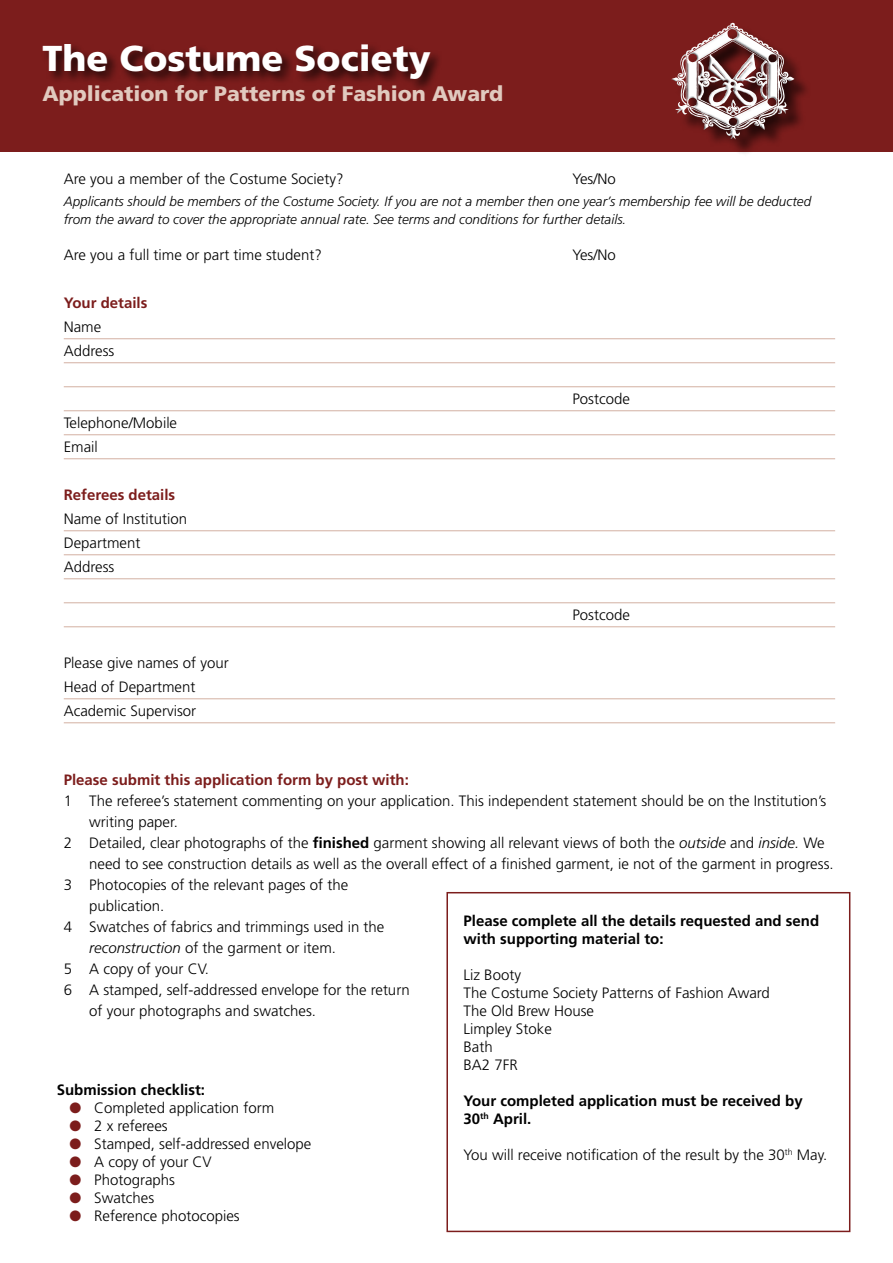
<style>
.page{position:relative;width:893px;height:1263px;background:#fff}
.page>*{position:absolute;margin:0;border:0;box-sizing:border-box;transform-origin:0 0}
.t1{font:900 36px "Frutiger";color:#fff}
.t2{font:900 21px "Frutiger";color:#e1cabf}
.t3{font:300 15px/24px "Frutiger";color:#000}
.t4{font:700 15px/18px "Frutiger";color:#000}
.t5{font:700 15px "Frutiger";color:#7c1d1c}
.t6{font:italic 300 13.5px/18px "Frutiger";color:#000}
.s1{font-weight:700}
.s2{font-style:italic}
.s3{color:#7c1d1c}
</style>
<div class="page">
<div style="left:0;top:0;width:893px;height:151px;background:#7c1d1c"></div>
<div style="left:446px;top:892px;width:404px;height:340px;border:2px solid #7c1d1c"></div>
<hr style="left:64px;top:338px;width:771px;height:1px;background:#d3b0a2">
<hr style="left:64px;top:362px;width:771px;height:1px;background:#d3b0a2">
<hr style="left:64px;top:386px;width:771px;height:1px;background:#d3b0a2">
<hr style="left:64px;top:410px;width:771px;height:1px;background:#d3b0a2">
<hr style="left:64px;top:434px;width:771px;height:1px;background:#d3b0a2">
<hr style="left:64px;top:458px;width:771px;height:1px;background:#d3b0a2">
<hr style="left:64px;top:530px;width:771px;height:1px;background:#d3b0a2">
<hr style="left:64px;top:554px;width:771px;height:1px;background:#d3b0a2">
<hr style="left:64px;top:578px;width:771px;height:1px;background:#d3b0a2">
<hr style="left:64px;top:602px;width:771px;height:1px;background:#d3b0a2">
<hr style="left:64px;top:626px;width:771px;height:1px;background:#d3b0a2">
<hr style="left:64px;top:698px;width:771px;height:1px;background:#d3b0a2">
<hr style="left:64px;top:722px;width:771px;height:1px;background:#d3b0a2">
<div style="left:674px;top:25px;width:136px;height:131px;background:#000;opacity:.75"></div>
<img style="left:671px;top:25px;width:59px;height:88px">
<div style="left:41px;top:42px;width:403px;height:51px;background:#000;opacity:.75"></div>
<h1 class="t1" style="left:43px;top:36px;width:390px">The Costume Society</h1>
<h2 class="t2" style="left:43px;top:81px;width:462px">Application for Patterns of Fashion Award</h2>
<p class="t3" style="left:64px;top:167px;width:281px">Are you a member of the Costume Society?</p>
<p class="t3" style="left:572px;top:167px;width:45px">Yes/No</p>
<p class="t6" style="left:64px;top:192px;width:749px">Applicants should be members of the Costume Society. If you are not a member then one year’s membership fee will be deducted from the award to cover the appropriate annual rate. See terms and conditions for further details.</p>
<p class="t3" style="left:64px;top:243px;width:260px">Are you a full time or part time student?</p>
<p class="t3" style="left:572px;top:243px;width:45px">Yes/No</p>
<p class="t5" style="left:64px;top:294px;width:85px">Your details</p>
<p class="t3" style="left:64px;top:315px;width:52px">Name<br>Address</p>
<p class="t3" style="left:572px;top:387px;width:59px">Postcode</p>
<p class="t3" style="left:64px;top:411px;width:115px">Telephone/Mobile<br>Email</p>
<p class="t5" style="left:64px;top:486px;width:113px">Referees details</p>
<p class="t3" style="left:64px;top:507px;width:125px">Name of Institution<br>Department<br>Address</p>
<p class="t3" style="left:572px;top:603px;width:59px">Postcode</p>
<p class="t3" style="left:64px;top:651px;width:167px">Please give names of your<br>Head of Department<br>Academic Supervisor</p>
<p class="t5" style="left:64px;top:771px;width:347px">Please submit this application form by post with:</p>
<p class="t3" style="left:64px;top:789px;width:764px">1 The referee’s statement commenting on your application. This independent statement should be on the Institution’s</p>
<p class="t3" style="left:89px;top:810px;width:90px">writing paper.</p>
<p class="t3" style="left:64px;top:831px;width:762px">2 Detailed, clear photographs of the <span class="s1">finished</span> garment showing all relevant views of both the <span class="s2">outside</span> and <span class="s2">inside.</span> We</p>
<p class="t3" style="left:89px;top:852px;width:746px">need to see construction details as well as the overall effect of a finished garment, ie not of the garment in progress.</p>
<p class="t3" style="left:64px;top:873px;width:286px">3 Photocopies of the relevant pages of the</p>
<p class="t3" style="left:89px;top:894px;width:77px">publication.</p>
<p class="t3" style="left:64px;top:915px;width:322px">4 Swatches of fabrics and trimmings used in the</p>
<p class="t3" style="left:89px;top:936px;width:248px"><span class="s2">reconstruction</span> of the garment or item.</p>
<p class="t3" style="left:64px;top:957px;width:147px">5 A copy of your CV.</p>
<p class="t3" style="left:64px;top:978px;width:348px">6 A stamped, self-addressed envelope for the return</p>
<p class="t3" style="left:89px;top:999px;width:228px">of your photographs and swatches.</p>
<p class="t4" style="left:463px;top:911px;width:357px">Please complete all the details requested and send with supporting material to:</p>
<p class="t3" style="left:463px;top:966px;width:308px;line-height:18px">Liz Booty<br>The Costume Society Patterns of Fashion Award<br>The Old Brew House<br>Limpley Stoke<br>Bath<br>BA2 7FR</p>
<p class="t4" style="left:463px;top:1091px;width:341px">Your completed application must be received by<br>30<sup>th</sup> April.</p>
<p class="t3" style="left:463px;top:1143px;width:365px">You will receive notification of the result by the 30<sup>th</sup> May.</p>
<p class="t4" style="left:57px;top:1081px;width:150px">Submission checklist:</p>
<p class="t3" style="left:69px;top:1096px;width:206px"><span class="s3">●</span> Completed application form</p>
<p class="t3" style="left:69px;top:1114px;width:100px"><span class="s3">●</span> 2 x referees</p>
<p class="t3" style="left:69px;top:1132px;width:244px"><span class="s3">●</span> Stamped, self-addressed envelope</p>
<p class="t3" style="left:69px;top:1150px;width:144px"><span class="s3">●</span> A copy of your CV</p>
<p class="t3" style="left:69px;top:1168px;width:107px"><span class="s3">●</span> Photographs</p>
<p class="t3" style="left:69px;top:1186px;width:86px"><span class="s3">●</span> Swatches</p>
<p class="t3" style="left:69px;top:1204px;width:172px"><span class="s3">●</span> Reference photocopies</p>
</div>
